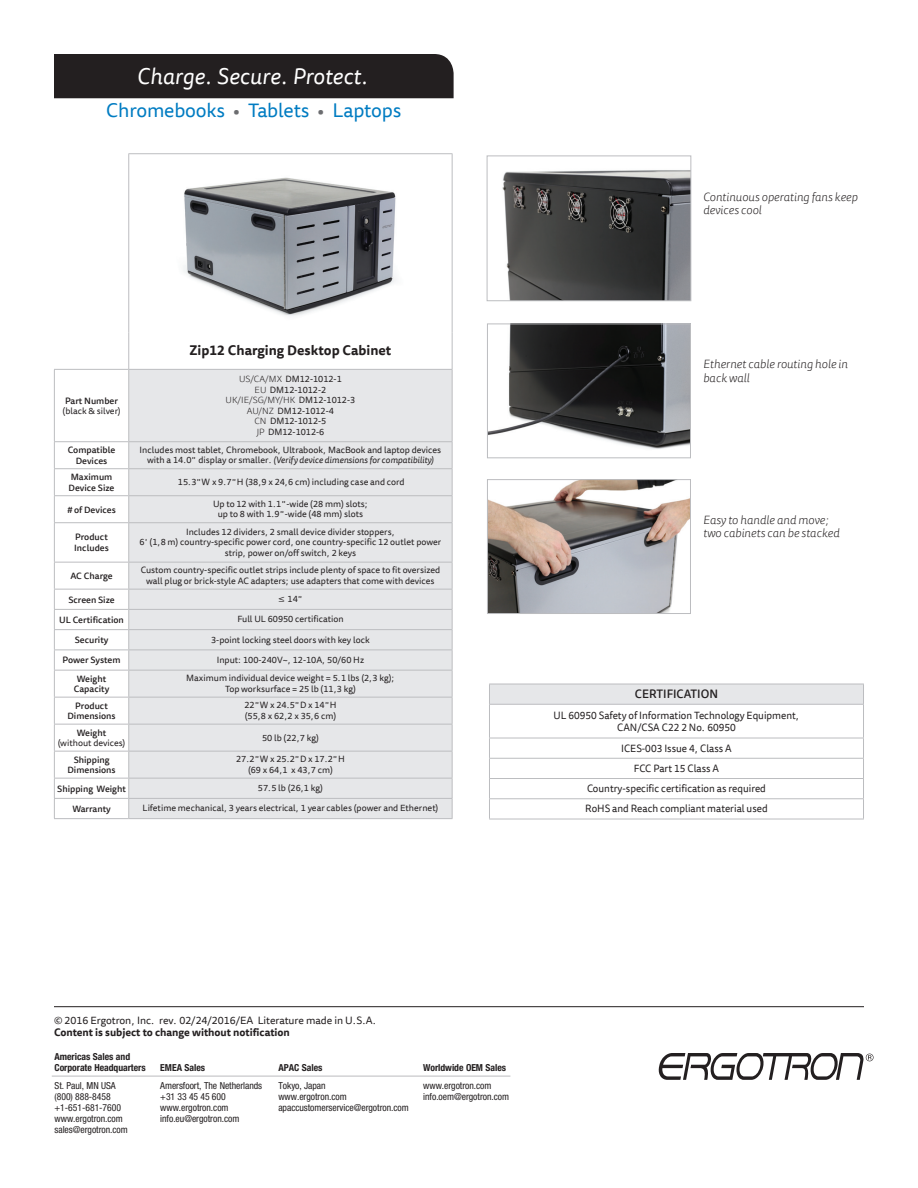
<style>
.page{position:relative;width:918px;height:1188px;background:#fff}
.page>*{position:absolute;margin:0;border:0;box-sizing:border-box;transform-origin:0 0}
.t1{font:italic 22.5px "Tisa Sans Offc";color:#fff}
.t2{font:19.5px "Tisa Sans Offc";letter-spacing:-.01em;color:#007cc2}
.t3{font:700 13.5px "Tisa Sans Offc";color:#231f20}
.t4{font:italic 300 12px/13.5px "Tisa Sans Offc";color:#231f20}
.t5{font:500 12px "Tisa Sans Offc";color:#231f20;scale:.95 1}
.t6{font:10.5px/20.2px "Tisa Sans Offc";color:#231f20;text-align:center;scale:.95 1}
.t7{font:10.5px "Tisa Sans Offc";color:#231f20}
.t8{font:700 10.5px "Tisa Sans Offc";letter-spacing:-.005em;color:#231f20}
.t9{font:condensed 9.6px/11.1px "Helvetica Neue";letter-spacing:-.005em;color:#231f20}
.t10{font:700 condensed 9.6px/11.1px "Helvetica Neue";letter-spacing:-.005em;color:#231f20}
.t11{font:9px/10.5px "Tisa Sans Offc";color:#231f20;text-align:center}
.t12{font:500 9px/10.5px "Tisa Sans Offc";color:#231f20;text-align:center}
.s1{color:#6c6d70}
.s2{font-weight:300}
.s3{font-style:italic}
</style>
<div class="page">
<svg style="left:489px;top:684px;width:375px;height:135px"></svg>
<hr style="left:489px;top:819px;width:375px;height:1px;background:#bcbdc0">
<hr style="left:54px;top:1006px;width:810px;height:1px;background:#231f20">
<svg style="left:659px;top:1053px;width:215px;height:27px"></svg>
<hr style="left:52px;top:1076px;width:351px;height:1px;background:#bbbcbe">
<hr style="left:403px;top:1076px;width:107px;height:1px;background:#bbbcbe">
<div style="left:54px;top:54px;width:400px;height:44px;background:#231f20"></div>
<svg style="left:129px;top:154px;width:323px;height:179px"></svg>
<div style="left:129px;top:370px;width:323px;height:448px;background:#e6e7e9"></div>
<hr style="left:128px;top:153px;width:325px;height:1px;background:#bcbdc0">
<hr style="left:128px;top:154px;width:1px;height:179px;background:#bcbdc0">
<hr style="left:452px;top:154px;width:1px;height:179px;background:#bcbdc0">
<hr style="left:128px;top:333px;width:1px;height:36px;background:#bcbdc0">
<hr style="left:452px;top:333px;width:1px;height:36px;background:#bcbdc0">
<hr style="left:129px;top:369px;width:324px;height:1px;background:#bcbdc0">
<hr style="left:452px;top:370px;width:1px;height:71px;background:#bcbdc0">
<hr style="left:129px;top:441px;width:324px;height:1px;background:#bcbdc0">
<hr style="left:129px;top:468px;width:324px;height:1px;background:#bcbdc0">
<hr style="left:129px;top:495px;width:324px;height:1px;background:#bcbdc0">
<svg style="left:452px;top:442px;width:1px;height:80px"></svg>
<hr style="left:129px;top:522px;width:324px;height:1px;background:#bcbdc0">
<hr style="left:452px;top:523px;width:1px;height:39px;background:#bcbdc0">
<hr style="left:129px;top:562px;width:324px;height:1px;background:#bcbdc0">
<hr style="left:129px;top:589px;width:324px;height:1px;background:#bcbdc0">
<hr style="left:129px;top:609px;width:324px;height:1px;background:#bcbdc0">
<hr style="left:129px;top:629px;width:324px;height:1px;background:#bcbdc0">
<hr style="left:129px;top:650px;width:324px;height:1px;background:#bcbdc0">
<hr style="left:129px;top:670px;width:324px;height:1px;background:#bcbdc0">
<hr style="left:129px;top:697px;width:324px;height:1px;background:#bcbdc0">
<hr style="left:129px;top:724px;width:324px;height:1px;background:#bcbdc0">
<hr style="left:129px;top:751px;width:324px;height:1px;background:#bcbdc0">
<hr style="left:129px;top:778px;width:324px;height:1px;background:#bcbdc0">
<hr style="left:129px;top:798px;width:324px;height:1px;background:#bcbdc0">
<svg style="left:54px;top:369px;width:75px;height:450px"></svg>
<svg style="left:452px;top:563px;width:1px;height:255px"></svg>
<hr style="left:129px;top:818px;width:324px;height:1px;background:#bcbdc0">
<img style="left:163px;top:157px;width:263px;height:176px">
<img style="left:489px;top:326px;width:200px;height:123px">
<div style="left:487px;top:324px;width:204px;height:134px;border:1px solid #bcbdc0"></div>
<img style="left:489px;top:481px;width:200px;height:131px">
<div style="left:487px;top:479px;width:204px;height:135px;border:1px solid #bcbdc0"></div>
<img style="left:502px;top:170px;width:187px;height:129px">
<div style="left:487px;top:156px;width:204px;height:145px;border:1px solid #bcbdc0"></div>
<svg style="left:279px;top:597px;width:5px;height:5px"></svg>
<h1 class="t1" style="left:137px;top:63px;width:234px">Charge. Secure. Protect.</h1>
<h2 class="t2" style="left:106px;top:99px;width:297px">Chromebooks <span class="s1">•</span> Tablets <span class="s1">•</span> Laptops</h2>
<p class="t12" style="left:65px;top:396px;width:55px">Part Number</p>
<p class="t11" style="left:63px;top:406px;width:59px">(black &amp; silver)</p>
<h3 class="t3" style="left:189px;top:342px;width:203px">Zip12 Charging Desktop Cabinet</h3>
<p class="t11" style="left:226px;top:374px;width:131px"><span class="s2">US/CA/MX</span> DM12-1012-1<br><span class="s2">EU</span> DM12-1012-2<br><span class="s2">UK/IE/SG/MY/HK</span> DM12-1012-3<br><span class="s2">AU/NZ</span> DM12-1012-4<br><span class="s2">CN</span> DM12-1012-5<br><span class="s2">JP</span> DM12-1012-6</p>
<p class="t12" style="left:68px;top:445px;width:49px">Compatible<br>Devices</p>
<p class="t11" style="left:140px;top:445px;width:303px">Includes most tablet, Chromebook, Ultrabook, MacBook and laptop devices with a 14.0" display or smaller. <span class="s3">(Verify device dimensions for compatibility)</span></p>
<p class="t12" style="left:69px;top:472px;width:47px;text-align:left">Maximum<br>Device Size</p>
<p class="t11" style="left:178px;top:477px;width:228px">15.3"W x 9.7"H (38,9 x 24,6 cm) including case and cord</p>
<p class="t12" style="left:67px;top:505px;width:50px"># of Devices</p>
<p class="t11" style="left:213px;top:499px;width:156px">Up to 12 with 1.1"-wide (28 mm) slots; up to 8 with 1.9"-wide (48 mm) slots</p>
<p class="t12" style="left:74px;top:533px;width:36px;text-align:left">Product<br>Includes</p>
<p class="t11" style="left:140px;top:527px;width:303px">Includes 12 dividers, 2 small device divider stoppers,<br>6' (1,8 m) country-specific power cord, one country-specific 12 outlet power strip, power on/off switch, 2 keys</p>
<p class="t12" style="left:70px;top:571px;width:44px">AC Charge</p>
<p class="t11" style="left:141px;top:566px;width:301px">Custom country-specific outlet strips include plenty of space to fit oversized wall plug or brick-style AC adapters; use adapters that come with devices</p>
<p class="t12" style="left:68px;top:595px;width:48px">Screen Size</p>
<p class="t11" style="left:288px;top:595px;width:17px">14"</p>
<p class="t12" style="left:59px;top:615px;width:66px">UL Certification</p>
<p class="t11" style="left:237px;top:615px;width:108px">Full UL 60950 certification</p>
<p class="t12" style="left:75px;top:635px;width:35px">Security</p>
<p class="t11" style="left:211px;top:635px;width:160px">3-point locking steel doors with key lock</p>
<p class="t12" style="left:63px;top:656px;width:59px">Power System</p>
<p class="t11" style="left:217px;top:655px;width:149px">Input: 100-240V~, 12-10A, 50/60 Hz</p>
<p class="t12" style="left:74px;top:674px;width:37px">Weight<br>Capacity</p>
<p class="t11" style="left:186px;top:674px;width:210px">Maximum individual device weight = 5.1 lbs (2,3 kg);<br>Top worksurface = 25 lb (11,3 kg)</p>
<p class="t12" style="left:68px;top:701px;width:50px">Product<br>Dimensions</p>
<p class="t11" style="left:244px;top:701px;width:94px;text-align:left">22"W x 24.5"D x 14"H (55,8 x 62,2 x 35,6 cm)</p>
<p class="t12" style="left:77px;top:728px;width:31px">Weight</p>
<p class="t11" style="left:58px;top:738px;width:69px">(without devices)</p>
<p class="t11" style="left:262px;top:733px;width:58px">50 lb (22,7 kg)</p>
<p class="t12" style="left:68px;top:755px;width:50px">Shipping<br>Dimensions</p>
<p class="t11" style="left:236px;top:755px;width:110px">27.2"W x 25.2"D x 17.2"H (69 x 64,1 x 43,7 cm)</p>
<p class="t12" style="left:57px;top:784px;width:70px">Shipping Weight</p>
<p class="t11" style="left:258px;top:783px;width:67px">57.5 lb (26,1 kg)</p>
<p class="t12" style="left:72px;top:804px;width:40px">Warranty</p>
<p class="t11" style="left:143px;top:804px;width:297px">Lifetime mechanical, 3 years electrical, 1 year cables (power and Ethernet)</p>
<h3 class="t4" style="left:703px;top:190px;width:156px">Continuous operating fans keep devices cool</h3>
<h3 class="t4" style="left:703px;top:358px;width:146px">Ethernet cable routing hole in back wall</h3>
<h3 class="t4" style="left:703px;top:514px;width:138px">Easy to handle and move; two cabinets can be stacked</h3>
<h3 class="t5" style="left:635px;top:687px;width:89px">CERTIFICATION</h3>
<p class="t6" style="left:554px;top:710px;width:260px;line-height:12px">UL 60950 Safety of Information Technology Equipment,<br>CAN/CSA C22 2 No. 60950</p>
<p class="t6" style="left:585px;top:738px;width:194px">ICES-003 Issue 4, Class A<br>FCC Part 15 Class A<br>Country-specific certification as required<br>RoHS and Reach compliant material used</p>
<p class="t7" style="left:54px;top:1014px;width:324px">© 2016 Ergotron, Inc. rev. 02/24/2016/EA Literature made in U.S.A.</p>
<p class="t8" style="left:54px;top:1026px;width:237px">Content is subject to change without notification</p>
<p class="t10" style="left:55px;top:1050px;width:93px">Americas Sales and<br>Corporate Headquarters</p>
<p class="t10" style="left:160px;top:1061px;width:46px">EMEA Sales</p>
<p class="t10" style="left:279px;top:1061px;width:45px">APAC Sales</p>
<p class="t10" style="left:423px;top:1061px;width:85px">Worldwide OEM Sales</p>
<p class="t9" style="left:55px;top:1080px;width:75px">St. Paul, MN USA (800) 888-8458 +1-651-681-7600 www.ergotron.com sales@ergotron.com</p>
<p class="t9" style="left:160px;top:1080px;width:104px">Amersfoort, The Netherlands +31 33 45 45 600 www.ergotron.com info.eu@ergotron.com</p>
<p class="t9" style="left:278px;top:1080px;width:132px">Tokyo, Japan<br>www.ergotron.com apaccustomerservice@ergotron.com</p>
<p class="t9" style="left:423px;top:1080px;width:87px">www.ergotron.com info.oem@ergotron.com</p>
</div>
